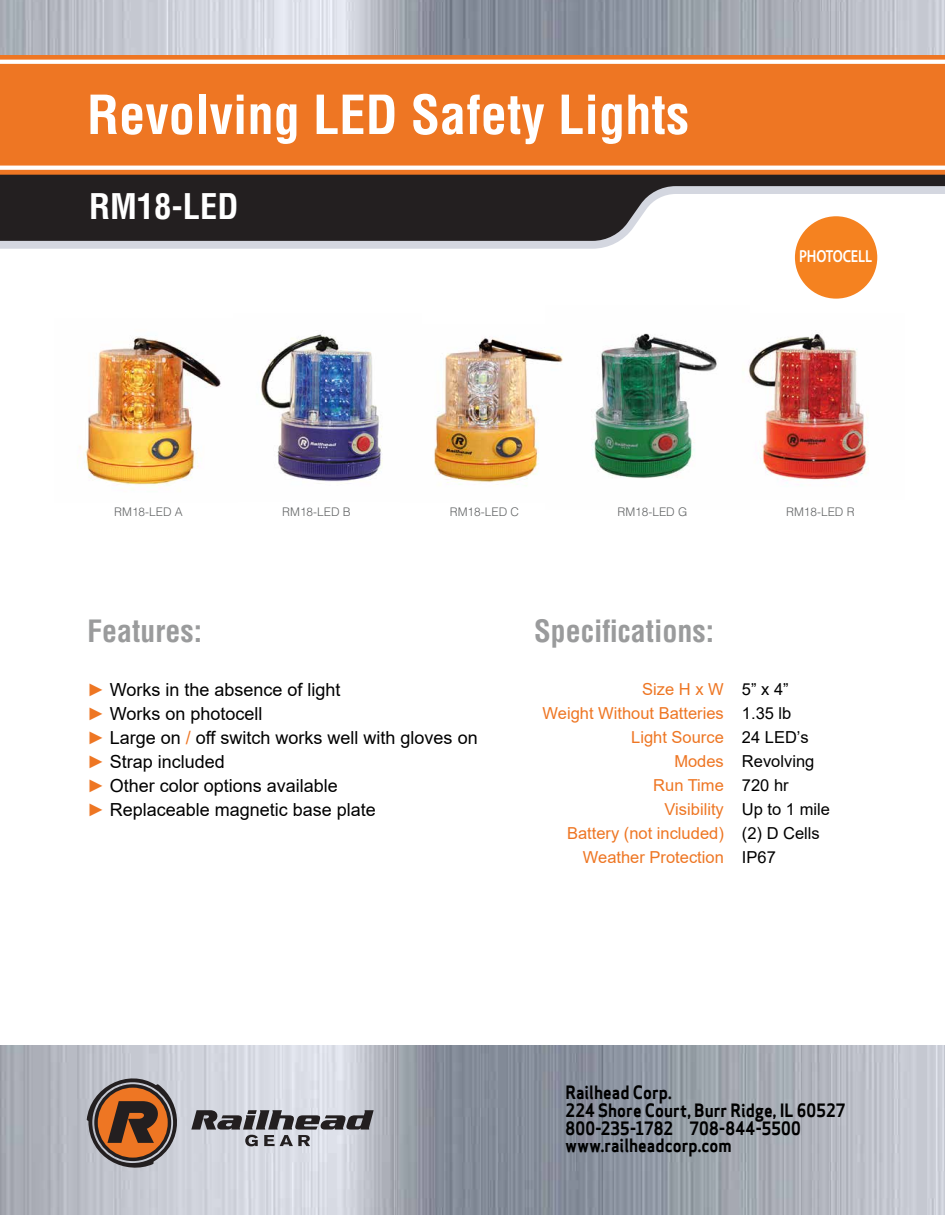
<style>
.page{position:relative;width:945px;height:1215px;background:#fff}
.page>*{position:absolute;margin:0;border:0;box-sizing:border-box;transform-origin:0 0}
.t1{font:700 condensed 52.5px "Helvetica LT Std";color:#fff}
.t2{font:700 condensed 34.5px "Helvetica LT Std";color:#fff}
.t3{font:700 condensed 30px "Helvetica LT Std";color:#9a9b9c}
.t4{font:18px/24px "Arial";color:#000}
.t5{font:700 18px/17.5px "Apex Sans";letter-spacing:.005em;color:#000;scale:.9 1}
.t6{font:600 17.4px "Myriad Pro";letter-spacing:-.01em;color:#fff;scale:.82 1}
.t7{font:16.5px/24px "Arial";color:#ee7623;text-align:right}
.t8{font:16.5px/24px "Arial";color:#000}
.t9{font:300 11.85px "Helvetica LT Std";color:#636566}
.s1{color:#ee7623}
</style>
<div class="page">
<img style="left:0;top:0;width:945px;height:1215px">
<div style="left:0;top:170px;width:945px;height:875px;background:#fff"></div>
<svg style="left:87px;top:1067px;width:98px;height:109px;background:#9c8172"></svg>
<svg style="left:191px;top:1110px;width:183px;height:36px;background:#94949a"></svg>
<div style="left:0;top:55px;width:945px;height:120px;background:#ee7623"></div>
<svg style="left:0;top:60px;width:945px;height:4px;background:#fefaf7"></svg>
<svg style="left:0;top:241px;width:877px;height:8px;fill:#d4d7e0"></svg>
<svg style="left:0;top:175px;width:945px;height:66px;fill:#231f20"></svg>
<svg style="left:0;top:166px;width:945px;height:4px;background:#fef8f4"></svg>
<img style="left:261px;top:334px;width:122px;height:150px">
<img style="left:592px;top:333px;width:125px;height:146px">
<img style="left:78px;top:336px;width:143px;height:149px">
<img style="left:434px;top:337px;width:129px;height:148px">
<img style="left:748px;top:334px;width:121px;height:150px">
<div style="left:795px;top:216px;width:82px;height:83px;background:#f58220;border-radius:50%"></div>
<h1 class="t1" style="left:87px;top:82px;width:604px">Revolving LED Safety Lights</h1>
<h2 class="t2" style="left:89px;top:185px;width:151px">RM18-LED</h2>
<p class="t6" style="left:799px;top:245px;width:91px">PHOTOCELL</p>
<p class="t9" style="left:114px;top:504px;width:70px">RM18-LED A</p>
<p class="t9" style="left:282px;top:504px;width:70px">RM18-LED B</p>
<p class="t9" style="left:450px;top:504px;width:71px">RM18-LED C</p>
<p class="t9" style="left:617px;top:504px;width:71px">RM18-LED G</p>
<p class="t9" style="left:786px;top:504px;width:70px">RM18-LED R</p>
<h3 class="t3" style="left:87px;top:612px;width:116px">Features:</h3>
<p class="t4" style="left:87px;top:677px;width:392px"><span class="s1">►</span> Works in the absence of light<br><span class="s1">►</span> Works on photocell<br><span class="s1">►</span> Large on <span class="s1">/</span> off switch works well with gloves on <span class="s1">►</span> Strap included<br><span class="s1">►</span> Other color options available<br><span class="s1">►</span> Replaceable magnetic base plate</p>
<h3 class="t3" style="left:534px;top:612px;width:181px">Specifications:</h3>
<p class="t7" style="left:543px;top:677px;width:183px">Size H x W<br>Weight Without Batteries<br>Light Source<br>Modes<br>Run Time<br>Visibility<br>Battery (not included)<br>Weather Protection</p>
<p class="t8" style="left:742px;top:677px;width:90px">5” x 4”<br>1.35 lb<br>24 LED’s<br>Revolving<br>720 hr<br>Up to 1 mile (2) D Cells<br>IP67</p>
<p class="t5" style="left:566px;top:1084px;width:313px">Railhead Corp.<br>224 Shore Court, Burr Ridge, IL 60527<br>800-235-1782 708-844-5500 www.railheadcorp.com</p>
</div>
